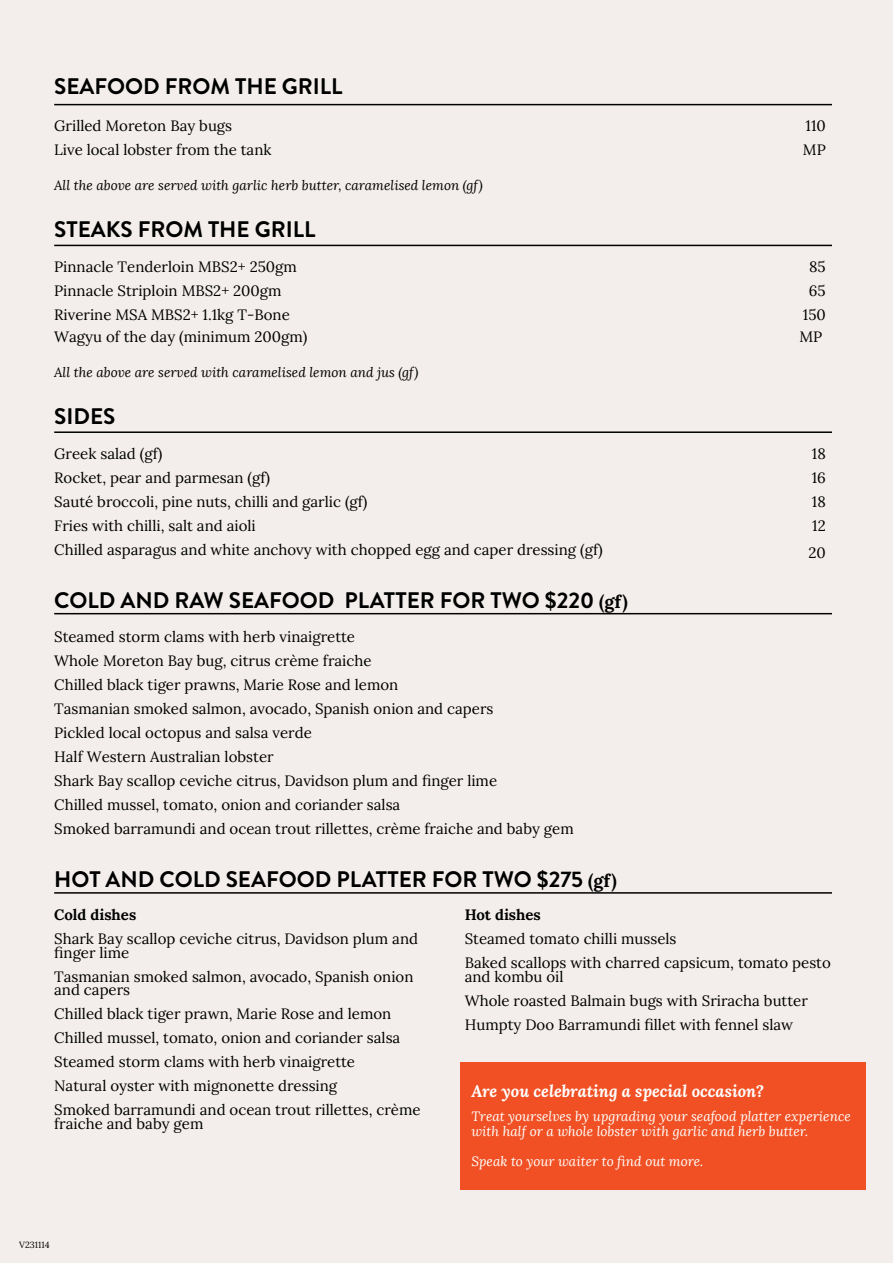
<style>
.page{position:relative;width:893px;height:1263px;background:#f3eeeb}
.page>*{position:absolute;margin:0;border:0;box-sizing:border-box;transform-origin:0 0}
.t1{font:700 22.5px "Brandon Grotesque";color:#000}
.t2{font:italic 700 16.5px "Lora";color:#fff}
.t3{font:15px/24px "Lora";color:#000}
.t4{font:700 15px "Lora";color:#000}
.t5{font:italic 13.5px/15px "Lora";color:#fff}
.t6{font:italic 13.5px "Lora";color:#000}
.t7{font:9px "Lora";color:#000}
.s1{font-family:"Lora";font-size:18px}
</style>
<div class="page">
<div style="left:460px;top:1062px;width:406px;height:128px;background:#f05023"></div>
<hr style="left:54px;top:104px;width:778px;height:1px;background:#000">
<hr style="left:54px;top:245px;width:778px;height:1px;background:#000">
<hr style="left:54px;top:431px;width:778px;height:2px;background:#000">
<hr style="left:54px;top:613px;width:778px;height:1px;background:#000">
<hr style="left:54px;top:892px;width:778px;height:2px;background:#000">
<h1 class="t1" style="left:54px;top:70px;width:290px">SEAFOOD FROM THE GRILL</h1>
<p class="t3" style="left:54px;top:114px;width:219px">Grilled Moreton Bay bugs<br>Live local lobster from the tank</p>
<p class="t6" style="left:54px;top:177px;width:430px">All the above are served with garlic herb butter, caramelised lemon (gf)</p>
<h1 class="t1" style="left:54px;top:214px;width:263px">STEAKS FROM THE GRILL</h1>
<p class="t3" style="left:54px;top:254px;width:244px">Pinnacle Tenderloin MBS2+ 250gm<br>Pinnacle Striploin MBS2+ 200gm<br>Riverine MSA MBS2+ 1.1kg T-Bone</p>
<p class="t3" style="left:54px;top:325px;width:255px">Wagyu of the day (minimum 200gm)</p>
<p class="t6" style="left:54px;top:364px;width:366px">All the above are served with caramelised lemon and jus (gf)</p>
<h1 class="t1" style="left:54px;top:401px;width:63px">SIDES</h1>
<p class="t3" style="left:54px;top:442px;width:550px">Greek salad (gf)<br>Rocket, pear and parmesan (gf)<br>Sauté broccoli, pine nuts, chilli and garlic (gf)<br>Fries with chilli, salt and aioli<br>Chilled asparagus and white anchovy with chopped egg and caper dressing (gf)</p>
<h1 class="t1" style="left:54px;top:584px;width:575px">COLD AND RAW SEAFOOD PLATTER FOR TWO $220 <span class="s1">(gf)</span></h1>
<p class="t3" style="left:54px;top:624px;width:521px">Steamed storm clams with herb vinaigrette<br>Whole Moreton Bay bug, citrus crème fraiche<br>Chilled black tiger prawns, Marie Rose and lemon<br>Tasmanian smoked salmon, avocado, Spanish onion and capers<br>Pickled local octopus and salsa verde<br>Half Western Australian lobster<br>Shark Bay scallop ceviche citrus, Davidson plum and finger lime<br>Chilled mussel, tomato, onion and coriander salsa<br>Smoked barramundi and ocean trout rillettes, crème fraiche and baby gem</p>
<h1 class="t1" style="left:54px;top:864px;width:564px">HOT AND COLD SEAFOOD PLATTER FOR TWO $275 <span class="s1">(gf)</span></h1>
<p class="t3" style="left:803px;top:114px;width:24px">110<br>MP</p>
<p class="t3" style="left:803px;top:254px;width:24px;text-align:center">85<br>65<br>150</p>
<p class="t3" style="left:799px;top:325px;width:24px">MP</p>
<p class="t3" style="left:812px;top:442px;width:16px;text-align:justify">18<br>16<br>18<br>12</p>
<p class="t3" style="left:808px;top:541px;width:19px">20</p>
<p class="t4" style="left:54px;top:905px;width:84px">Cold dishes</p>
<p class="t3" style="left:54px;top:932px;width:365px;line-height:13.5px">Shark Bay scallop ceviche citrus, Davidson plum and finger lime</p>
<p class="t3" style="left:54px;top:969px;width:361px;line-height:13.5px">Tasmanian smoked salmon, avocado, Spanish onion and capers</p>
<p class="t3" style="left:54px;top:1001px;width:368px">Chilled black tiger prawn, Marie Rose and lemon Chilled mussel, tomato, onion and coriander salsa Steamed storm clams with herb vinaigrette<br>Natural oyster with mignonette dressing<br>Smoked barramundi and ocean trout rillettes, crème</p>
<p class="t3" style="left:54px;top:1111px;width:151px">fraiche and baby gem</p>
<p class="t7" style="left:19px;top:1239px;width:32px">V231114</p>
<p class="t4" style="left:465px;top:905px;width:78px">Hot dishes</p>
<p class="t3" style="left:465px;top:926px;width:368px">Steamed tomato chilli mussels<br>Baked scallops with charred capsicum, tomato pesto</p>
<p class="t3" style="left:465px;top:964px;width:345px">and kombu oil<br>Whole roasted Balmain bugs with Sriracha butter<br>Humpty Doo Barramundi fillet with fennel slaw</p>
<p class="t2" style="left:471px;top:1079px;width:294px">Are you celebrating a special occasion?</p>
<p class="t5" style="left:471px;top:1109px;width:381px">Treat yourselves by upgrading your seafood platter experience with half or a whole lobster with garlic and herb butter.</p>
<p class="t5" style="left:471px;top:1154px;width:233px">Speak to your waiter to find out more.</p>
</div>
